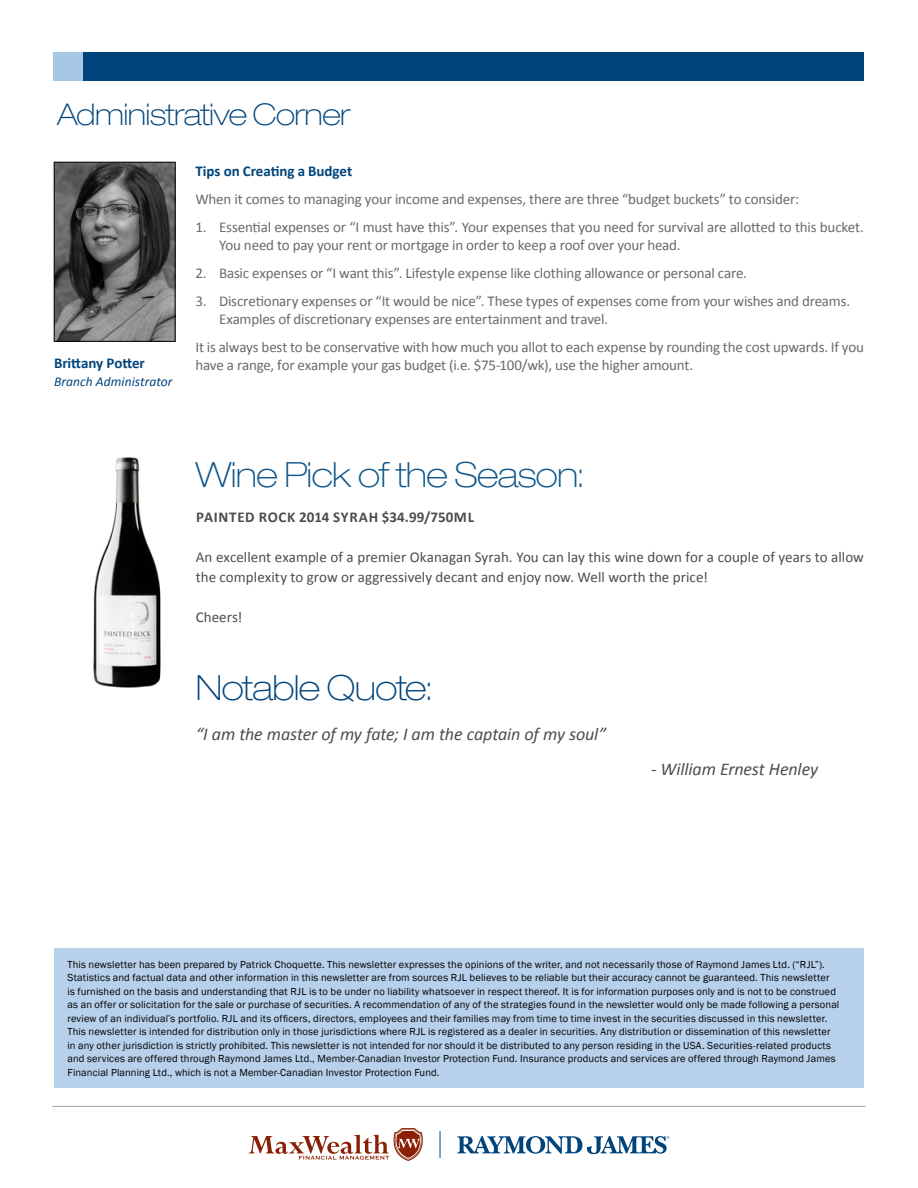
<style>
.page{position:relative;width:918px;height:1188px;background:#fff}
.page>*{position:absolute;margin:0;border:0;box-sizing:border-box;transform-origin:0 0}
.t1{font:100 expanded 34.8px "Helvetica Neue LT Std";letter-spacing:-.02em;color:#0d558a}
.t2{font:100 expanded 34.8px "Helvetica Neue LT Std";letter-spacing:-.02em;color:#00447c}
.t3{font:100 expanded 30px "Helvetica Neue LT Std";letter-spacing:-.02em;color:#00447c}
.t4{font:italic 18px "Calibri";letter-spacing:-.005em;color:#4d4d4f}
.t5{font:15px/18px "Calibri";letter-spacing:-.01em;color:#696a6c}
.t6{font:15px/20px "Calibri";color:#4d4d4f}
.t7{font:700 15px "Calibri";letter-spacing:-.005em;color:#00447c}
.t8{font:700 15px "Calibri";letter-spacing:.045em;color:#4d4d4f}
.t9{font:italic 13.5px "Calibri";letter-spacing:.005em;color:#00447c}
.t10{font:10.5px/13.5px "Franklin Gothic";letter-spacing:.015em;color:#000}
</style>
<div class="page">
<hr style="left:52px;top:1106px;width:814px;height:1px;background:#a7a9ac">
<svg style="left:457px;top:1136px;width:212px;height:19px"></svg>
<svg style="left:440px;top:1131px;width:1px;height:27px"></svg>
<svg style="left:249px;top:1128px;width:174px;height:33px"></svg>
<div style="left:54px;top:52px;width:810px;height:29px;background:#00447c"></div>
<div style="left:54px;top:53px;width:29px;height:28px;background:#a7c7e6"></div>
<div style="left:54px;top:948px;width:810px;height:140px;background:#b7d0eb"></div>
<img style="left:56px;top:164px;width:117px;height:176px">
<div style="left:54px;top:162px;width:121px;height:180px;border:1px solid #000"></div>
<img style="left:93px;top:457px;width:68px;height:231px">
<h2 class="t3" style="left:57px;top:97px;width:295px">Administrative Corner</h2>
<h3 class="t7" style="left:195px;top:161px;width:158px">Tips on Creating a Budget</h3>
<h3 class="t5" style="left:195px;top:190px;width:605px">When it comes to managing your income and expenses, there are three “budget buckets” to consider:</h3>
<h3 class="t5" style="left:219px;top:218px;width:646px;text-indent:-24px">1. Essential expenses or “I must have this”. Your expenses that you need for survival are allotted to this bucket.<br>You need to pay your rent or mortgage in order to keep a roof over your head.</h3>
<h3 class="t5" style="left:195px;top:264px;width:553px">2. Basic expenses or “I want this”. Lifestyle expense like clothing allowance or personal care.</h3>
<h3 class="t5" style="left:219px;top:292px;width:633px;text-indent:-24px">3. Discretionary expenses or “It would be nice”. These types of expenses come from your wishes and dreams.<br>Examples of discretionary expenses are entertainment and travel.</h3>
<h3 class="t5" style="left:195px;top:338px;width:670px">It is always best to be conservative with how much you allot to each expense by rounding the cost upwards. If you have a range, for example your gas budget (i.e. $75-100/wk), use the higher amount.</h3>
<h3 class="t7" style="left:54px;top:354px;width:92px">Brittany Potter</h3>
<p class="t9" style="left:54px;top:372px;width:120px">Branch Administrator</p>
<h1 class="t1" style="left:196px;top:454px;width:390px">Wine Pick of the Season:</h1>
<h3 class="t8" style="left:196px;top:507px;width:280px">PAINTED ROCK 2014 SYRAH $34.99/750ML</h3>
<h3 class="t6" style="left:196px;top:547px;width:670px">An excellent example of a premier Okanagan Syrah. You can lay this wine down for a couple of years to allow the complexity to grow or aggressively decant and enjoy now. Well worth the price!</h3>
<h3 class="t6" style="left:196px;top:607px;width:48px">Cheers!</h3>
<h1 class="t2" style="left:196px;top:667px;width:239px">Notable Quote:</h1>
<h3 class="t4" style="left:196px;top:722px;width:412px">“I am the master of my fate; I am the captain of my soul”</h3>
<h3 class="t4" style="left:651px;top:757px;width:169px">- William Ernest Henley</h3>
<p class="t10" style="left:67px;top:958px;width:773px">This newsletter has been prepared by Patrick Choquette. This newsletter expresses the opinions of the writer, and not necessarily those of Raymond James Ltd. (“RJL”).<br>Statistics and factual data and other information in this newsletter are from sources RJL believes to be reliable but their accuracy cannot be guaranteed. This newsletter is furnished on the basis and understanding that RJL is to be under no liability whatsoever in respect thereof. It is for information purposes only and is not to be construed as an offer or solicitation for the sale or purchase of securities. A recommendation of any of the strategies found in the newsletter would only be made following a personal review of an individual’s portfolio. RJL and its officers, directors, employees and their families may from time to time invest in the securities discussed in this newsletter.<br>This newsletter is intended for distribution only in those jurisdictions where RJL is registered as a dealer in securities. Any distribution or dissemination of this newsletter in any other jurisdiction is strictly prohibited. This newsletter is not intended for nor should it be distributed to any person residing in the USA. Securities-related products and services are offered through Raymond James Ltd., Member-Canadian Investor Protection Fund. Insurance products and services are offered through Raymond James Financial Planning Ltd., which is not a Member-Canadian Investor Protection Fund.</p>
</div>
